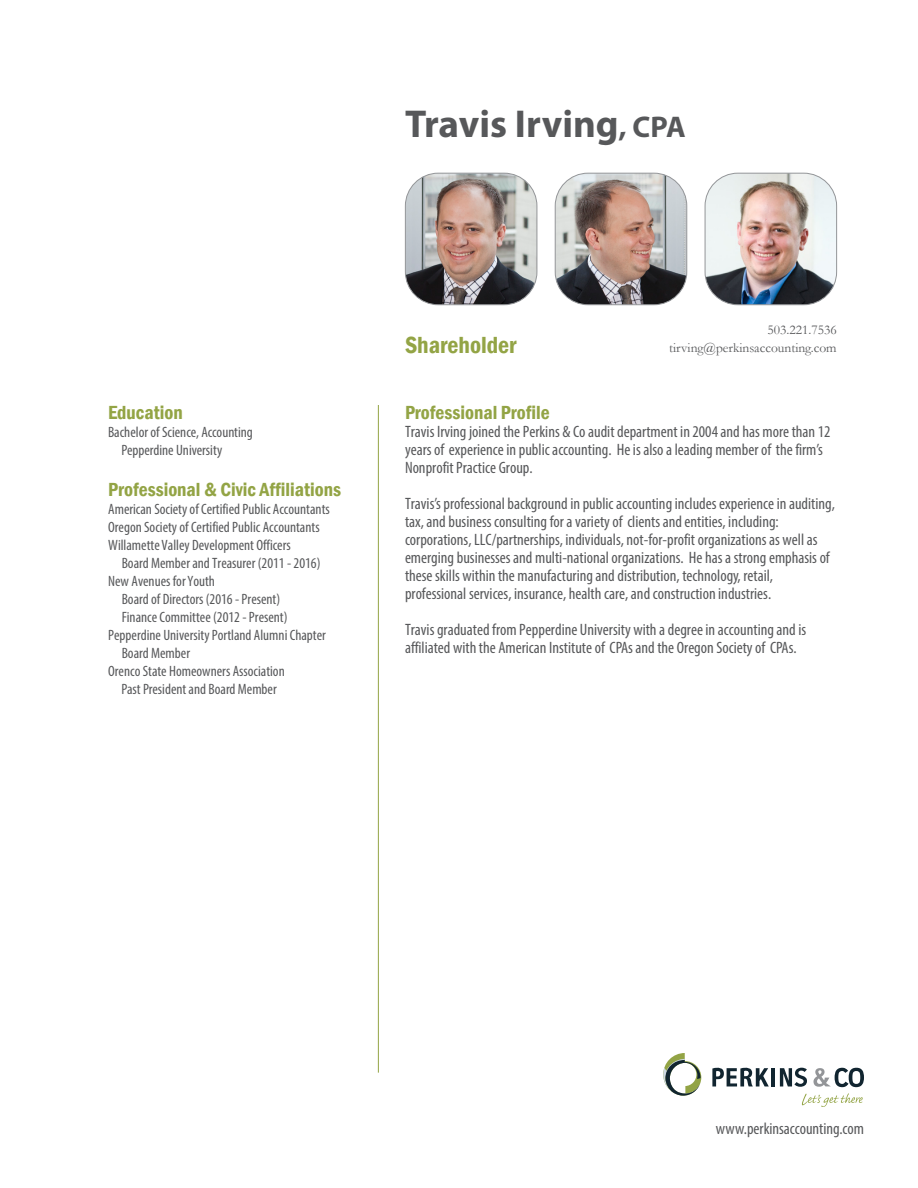
<style>
.page{position:relative;width:918px;height:1188px;background:#fff}
.page>*{position:absolute;margin:0;border:0;box-sizing:border-box;transform-origin:0 0}
.t1{font:700 39px "Myriad Pro";color:#57585a}
.t2{font:600 condensed 24px "Franklin Gothic";color:#93a445}
.t3{font:600 condensed 19.5px "Franklin Gothic";color:#93a445}
.t4{font:condensed 16.5px/18px "Myriad Pro";color:#57585a}
.t5{font:condensed 15px "Myriad Pro";color:#57585a}
.t6{font:13.5px "Garamond";color:#57585a}
.s1{font-size:30px}
</style>
<div class="page">
<img style="left:705px;top:173px;width:132px;height:132px">
<div style="left:705px;top:173px;width:132px;height:132px;border:1px solid #939598;border-radius:33px"></div>
<svg style="left:712px;top:1067px;width:57px;height:19px"></svg>
<hr style="left:772px;top:1068px;width:3px;height:18px;background:#112530">
<svg style="left:780px;top:1068px;width:27px;height:19px"></svg>
<svg style="left:813px;top:1068px;width:51px;height:19px"></svg>
<svg style="left:663px;top:1053px;width:38px;height:43px"></svg>
<svg style="left:802px;top:1093px;width:61px;height:14px"></svg>
<hr style="left:378px;top:405px;width:1px;height:668px;background:#93a445">
<img style="left:405px;top:173px;width:132px;height:132px">
<div style="left:405px;top:173px;width:132px;height:132px;border:1px solid #939598;border-radius:33px"></div>
<img style="left:555px;top:173px;width:132px;height:132px">
<div style="left:555px;top:173px;width:132px;height:132px;border:1px solid #939598;border-radius:33px"></div>
<p class="t1" style="left:405px;top:99px;width:282px">Travis Irving<span class="s1">, CPA</span></p>
<p class="t3" style="left:108px;top:399px;width:76px">Education</p>
<p class="t5" style="left:108px;top:423px;width:146px">Bachelor of Science, Accounting</p>
<p class="t5" style="left:122px;top:441px;width:102px">Pepperdine University</p>
<p class="t3" style="left:108px;top:476px;width:234px">Professional &amp; Civic Affiliations</p>
<p class="t5" style="left:108px;top:500px;width:223px">American Society of Certified Public Accountants</p>
<p class="t5" style="left:108px;top:518px;width:213px">Oregon Society of Certified Public Accountants</p>
<p class="t5" style="left:108px;top:536px;width:184px">Willamette Valley Development Officers</p>
<p class="t5" style="left:122px;top:554px;width:200px">Board Member and Treasurer (2011 - 2016)</p>
<p class="t5" style="left:108px;top:572px;width:108px">New Avenues for Youth</p>
<p class="t5" style="left:122px;top:590px;width:160px">Board of Directors (2016 - Present)</p>
<p class="t5" style="left:122px;top:608px;width:167px">Finance Committee (2012 - Present)</p>
<p class="t5" style="left:108px;top:626px;width:219px">Pepperdine University Portland Alumni Chapter</p>
<p class="t5" style="left:122px;top:644px;width:70px">Board Member</p>
<p class="t5" style="left:108px;top:662px;width:178px">Orenco State Homeowners Association</p>
<p class="t5" style="left:122px;top:680px;width:157px">Past President and Board Member</p>
<p class="t2" style="left:405px;top:328px;width:113px">Shareholder</p>
<p class="t6" style="left:767px;top:321px;width:71px">503.221.7536</p>
<p class="t6" style="left:669px;top:339px;width:169px">tirving@perkinsaccounting.com</p>
<p class="t3" style="left:405px;top:399px;width:146px">Professional Profile</p>
<p class="t4" style="left:405px;top:422px;width:427px">Travis Irving joined the Perkins &amp; Co audit department in 2004 and has more than 12 years of experience in public accounting. He is also a leading member of the firm’s<br>Nonprofit Practice Group.</p>
<p class="t4" style="left:405px;top:494px;width:431px">Travis’s professional background in public accounting includes experience in auditing, tax, and business consulting for a variety of clients and entities, including: corporations, LLC/partnerships, individuals, not-for-profit organizations as well as emerging businesses and multi-national organizations. He has a strong emphasis of these skills within the manufacturing and distribution, technology, retail, professional services, insurance, health care, and construction industries.</p>
<p class="t4" style="left:405px;top:620px;width:403px">Travis graduated from Pepperdine University with a degree in accounting and is affiliated with the American Institute of CPAs and the Oregon Society of CPAs.</p>
<p class="t4" style="left:716px;top:1119px;width:150px">www.perkinsaccounting.com</p>
</div>
